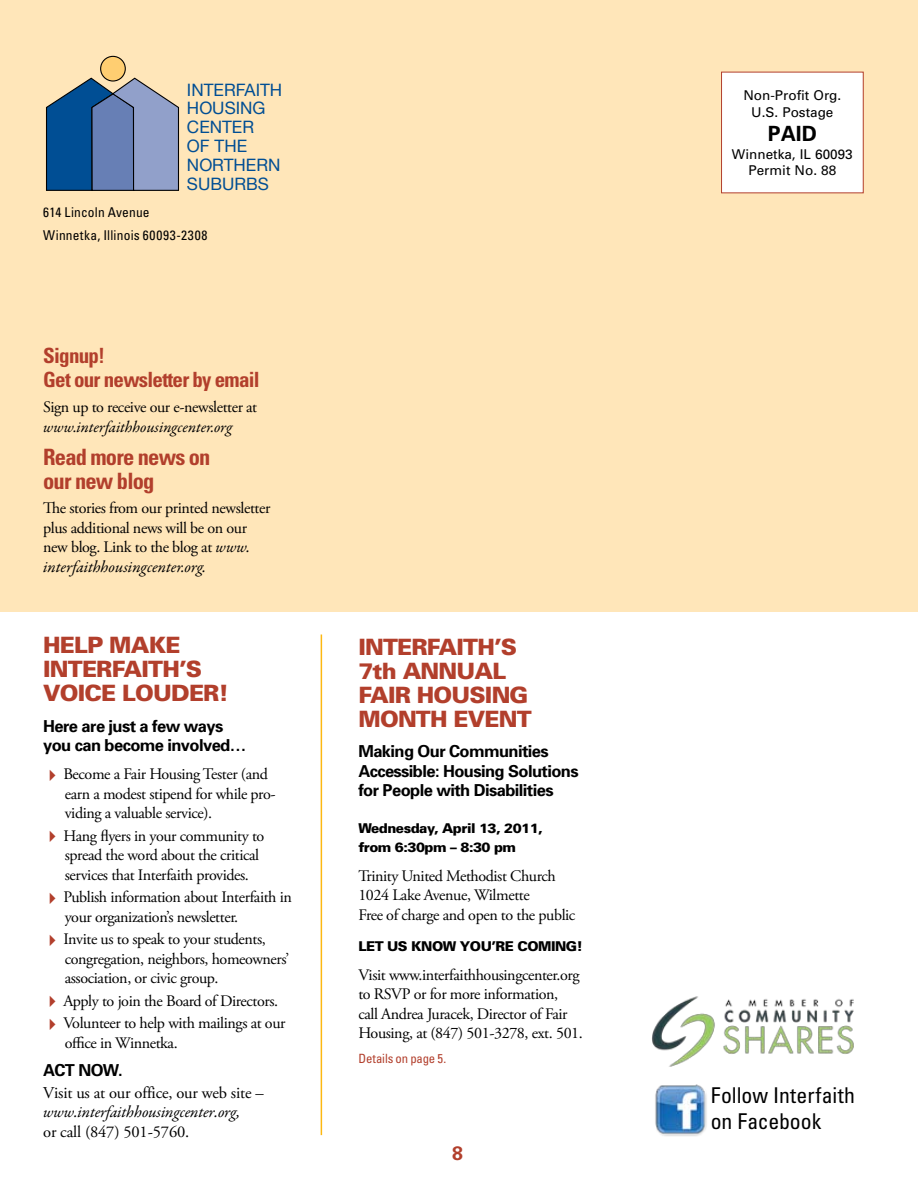
<style>
.page{position:relative;width:918px;height:1188px;background:#fff}
.page>*{position:absolute;margin:0;border:0;box-sizing:border-box;transform-origin:0 0}
.t1{font:900 22.5px/24px "Univers";letter-spacing:-.035em;color:#b23f2c}
.t2{font:700 condensed 22.5px/24px "Univers";letter-spacing:-.035em;color:#b23f2c}
.t3{font:condensed 21.75px/25.3px "Univers";color:#000}
.t4{font:700 condensed 21px/24px "Univers";letter-spacing:-.035em;color:#b23f2c}
.t5{font:700 21px "Univers";color:#000}
.t6{font:700 19.5px "Univers";color:#b23f2c}
.t7{font:17.1px/18.9px "Helvetica Neue";color:#004e94}
.t8{font:700 16.5px/19.5px "Univers";letter-spacing:-.035em;color:#000}
.t9{font:italic 16.5px "Garamond Premr Pro";letter-spacing:-.01em;color:#000}
.t10{font:16.5px "Adobe Garamond Pro";letter-spacing:-.01em;color:#000}
.t11{font:16.05px/19.5px "Adobe Garamond Pro";letter-spacing:-.025em;color:#000}
.t12{font:italic 16.05px "Garamond Premr Pro";letter-spacing:-.005em;color:#000}
.t13{font:900 13.5px/19.5px "Univers";letter-spacing:-.035em;color:#000}
.t14{font:13.5px/16.2px "Univers";color:#000;text-align:center}
.t15{font:condensed 13.5px/22.6px "Univers";letter-spacing:.015em;color:#000}
.t16{font:condensed 12.75px "Univers";letter-spacing:-.01em;color:#b23f2c}
.s1{font-family:"Garamond Premr Pro";font-style:italic;font-size:16.5px}
</style>
<div class="page">
<div style="left:0;top:0;width:918px;height:611px;background:#ffe6b9"></div>
<svg style="left:46px;top:77px;width:133px;height:114px"></svg>
<div style="left:101px;top:56px;width:24px;height:25px;background:#ffce71;border-radius:50%"></div>
<div style="left:100px;top:56px;width:26px;height:26px;border:1px solid #000;border-radius:50%"></div>
<div style="left:722px;top:72px;width:141px;height:121px;background:#fff"></div>
<div style="left:721px;top:72px;width:143px;height:121px;border:1px solid #b23f2c"></div>
<hr style="left:321px;top:634px;width:1px;height:501px;background:#fdb812">
<img style="left:652px;top:996px;width:202px;height:71px">
<img style="left:655px;top:1084px;width:52px;height:52px">
<p class="t7" style="left:187px;top:80px;width:97px">INTERFAITH<br>HOUSING<br>CENTER<br>OF THE<br>NORTHERN<br>SUBURBS</p>
<p class="t14" style="left:743px;top:88px;width:99px">Non-Profit Org.<br>U.S. Postage</p>
<h3 class="t5" style="left:768px;top:120px;width:50px">PAID</h3>
<p class="t14" style="left:732px;top:146px;width:122px">Winnetka, IL 60093<br>Permit No. 88</p>
<p class="t15" style="left:43px;top:201px;width:166px">614 Lincoln Avenue<br>Winnetka, Illinois 60093-2308</p>
<h3 class="t4" style="left:43px;top:344px;width:218px">Signup!<br>Get our newsletter by email</h3>
<p class="t11" style="left:43px;top:398px;width:216px">Sign up to receive our e-newsletter at</p>
<p class="t12" style="left:43px;top:416px;width:191px">www.interfaithhousingcenter.org</p>
<h1 class="t2" style="left:43px;top:445px;width:169px">Read more news on our new blog</h1>
<p class="t11" style="left:43px;top:499px;width:229px">The stories from our printed newsletter plus additional news will be on our new blog. Link to the blog at <span class="s1">www.</span></p>
<p class="t9" style="left:43px;top:556px;width:165px">interfaithhousingcenter.org.</p>
<h1 class="t1" style="left:43px;top:633px;width:187px">HELP MAKE<br>INTERFAITH’S<br>VOICE LOUDER!</h1>
<p class="t8" style="left:43px;top:716px;width:205px">Here are just a few ways you can become involved…</p>
<p class="t11" style="left:63px;top:765px;width:214px">Become a Fair Housing Tester (and earn a modest stipend for while pro&shy;viding a valuable service).</p>
<p class="t11" style="left:63px;top:826px;width:202px">Hang flyers in your community to spread the word about the critical services that Interfaith provides.</p>
<p class="t11" style="left:63px;top:888px;width:230px">Publish information about Interfaith in your organization’s newsletter.</p>
<p class="t11" style="left:63px;top:930px;width:227px">Invite us to speak to your students, congregation, neighbors, homeowners’ association, or civic group.</p>
<p class="t11" style="left:63px;top:990px;width:224px;line-height:22.5px">Apply to join the Board of Directors.<br>Volunteer to help with mailings at our</p>
<p class="t11" style="left:65px;top:1033px;width:114px">office in Winnetka.</p>
<p class="t8" style="left:43px;top:1061px;width:81px">ACT NOW.</p>
<p class="t10" style="left:43px;top:1083px;width:222px">Visit us at our office, our web site –</p>
<p class="t9" style="left:43px;top:1102px;width:198px">www.interfaithhousingcenter.org,</p>
<p class="t10" style="left:43px;top:1122px;width:148px">or call (847) 501-5760.</p>
<h1 class="t1" style="left:358px;top:634px;width:175px">INTERFAITH’S<br>7TH ANNUAL<br>FAIR HOUSING<br>MONTH EVENT</h1>
<p class="t8" style="left:358px;top:742px;width:222px">Making Our Communities<br>Accessible: Housing Solutions for People with Disabilities</p>
<p class="t13" style="left:358px;top:818px;width:186px">WEDNESDAY, APRIL 13, 2011,<br>FROM 6:30PM – 8:30 PM</p>
<p class="t11" style="left:358px;top:867px;width:219px">Trinity United Methodist Church<br>1024 Lake Avenue, Wilmette<br>Free of charge and open to the public</p>
<p class="t13" style="left:358px;top:937px;width:226px">LET US KNOW YOU’RE COMING!</p>
<p class="t11" style="left:358px;top:966px;width:226px">Visit www.interfaithhousingcenter.org to RSVP or for more information,<br>call Andrea Juracek, Director of Fair Housing, at (847) 501-3278, ext. 501.</p>
<p class="t16" style="left:358px;top:1051px;width:89px">Details on page 5.</p>
<p class="t6" style="left:452px;top:1142px;width:12px">8</p>
<h2 class="t3" style="left:711px;top:1083px;width:146px">Follow Interfaith on Facebook</h2>
</div>
